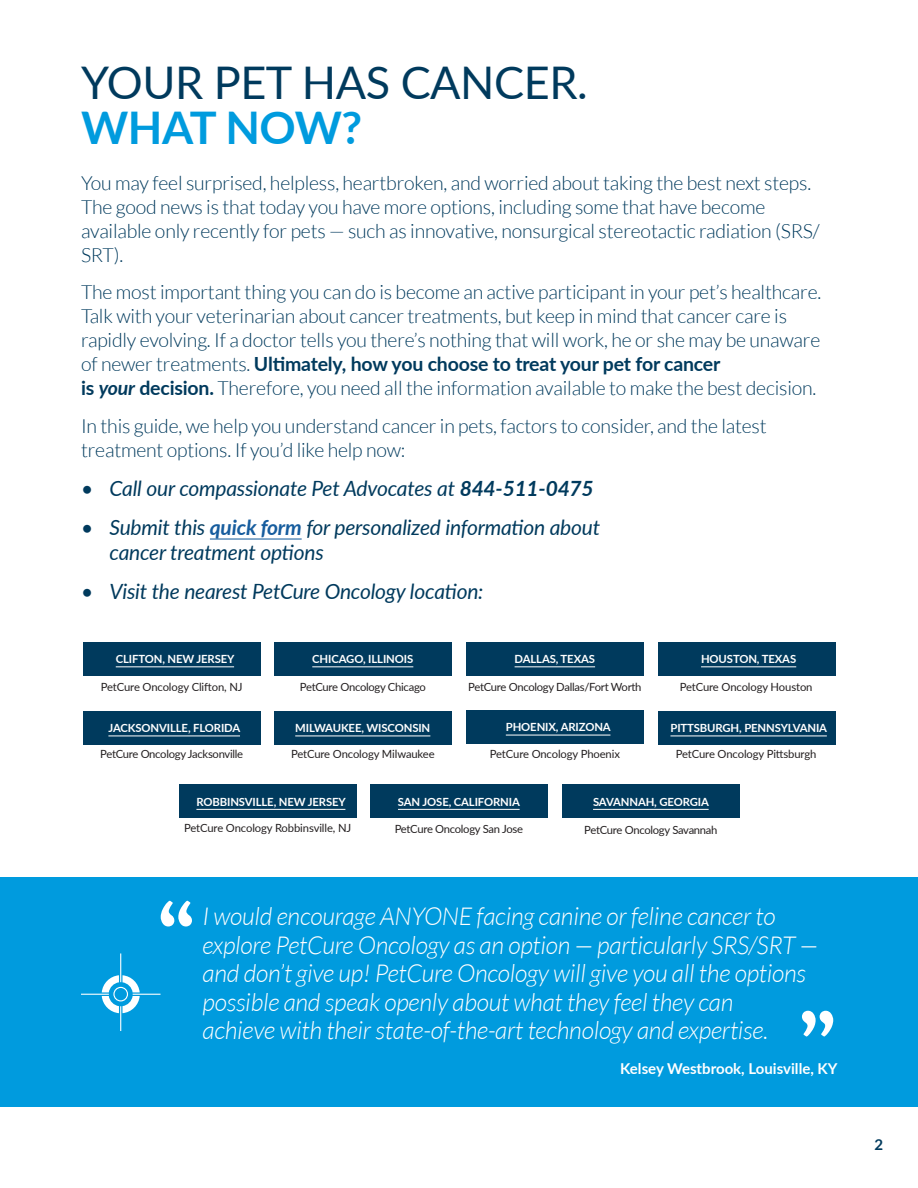
<style>
.page{position:relative;width:918px;height:1188px;background:#fff}
.page>*{position:absolute;margin:0;border:0;box-sizing:border-box;transform-origin:0 0}
.t1{font:condensed 81px "Bernard";color:#fff}
.t2{font:45px/45px "Lato";letter-spacing:-.01em;color:#003a5d}
.t3{font:italic 300 24.75px/28.5px "Lato";letter-spacing:-.01em;color:#fff}
.t4{font:italic 21px/25.5px "Lato";letter-spacing:-.01em;color:#003a5d}
.t5{font:300 19.5px/24px "Lato";letter-spacing:-.01em;color:#003a5d}
.t6{font:700 15px "Lato";color:#fff}
.t7{font:700 15px "Lato";color:#003a5d}
.t8{font:11.25px "Lato";letter-spacing:-.025em;color:#231f20}
.t9{font:700 11.25px "Lato";letter-spacing:-.01em;color:#fff}
.s1{font-weight:700;color:#009bde}
.s2{font-weight:700}
.s3{font-weight:700;font-style:italic}
.s4{font-weight:700;color:#175d9e}
</style>
<div class="page">
<hr style="left:210px;top:538px;width:92px;height:2px;background:#175d9e">
<div style="left:274px;top:711px;width:178px;height:33px;background:#003a5d"></div>
<hr style="left:295px;top:736px;width:135px;height:1px;background:#fff">
<div style="left:83px;top:642px;width:178px;height:33px;background:#003a5d"></div>
<hr style="left:116px;top:666px;width:118px;height:1px;background:#fff">
<div style="left:370px;top:784px;width:178px;height:34px;background:#003a5d"></div>
<hr style="left:398px;top:809px;width:122px;height:1px;background:#fff">
<div style="left:562px;top:784px;width:178px;height:34px;background:#003a5d"></div>
<hr style="left:593px;top:809px;width:116px;height:1px;background:#fff">
<div style="left:466px;top:642px;width:178px;height:33px;background:#003a5d"></div>
<hr style="left:515px;top:666px;width:80px;height:1px;background:#fff">
<div style="left:274px;top:642px;width:178px;height:33px;background:#003a5d"></div>
<hr style="left:312px;top:666px;width:101px;height:1px;background:#fff">
<div style="left:466px;top:710px;width:178px;height:34px;background:#003a5d"></div>
<hr style="left:506px;top:735px;width:104px;height:1px;background:#fff">
<div style="left:658px;top:711px;width:178px;height:33px;background:#003a5d"></div>
<hr style="left:670px;top:736px;width:157px;height:1px;background:#fff">
<div style="left:83px;top:711px;width:178px;height:33px;background:#003a5d"></div>
<hr style="left:108px;top:736px;width:132px;height:1px;background:#fff">
<div style="left:0;top:878px;width:918px;height:229px;background:#009bde"></div>
<svg style="left:81px;top:953px;width:80px;height:78px"></svg>
<div style="left:658px;top:642px;width:178px;height:33px;background:#003a5d"></div>
<hr style="left:701px;top:666px;width:95px;height:1px;background:#fff">
<div style="left:179px;top:784px;width:178px;height:34px;background:#003a5d"></div>
<hr style="left:196px;top:809px;width:149px;height:1px;background:#fff">
<p class="t2" style="left:81px;top:58px;width:508px">YOUR PET HAS CANCER.<br><span class="s1">WHAT NOW?</span></p>
<p class="t5" style="left:81px;top:171px;width:740px">You may feel surprised, helpless, heartbroken, and worried about taking the best next steps.<br>The good news is that today you have more options, including some that have become available only recently for pets — such as innovative, nonsurgical stereotactic radiation (SRS/ SRT).</p>
<p class="t5" style="left:81px;top:280px;width:742px">The most important thing you can do is become an active participant in your pet’s healthcare.<br>Talk with your veterinarian about cancer treatments, but keep in mind that cancer care is rapidly evolving. If a doctor tells you there’s nothing that will work, he or she may be unaware of newer treatments. <span class="s2">Ultimately, how you choose to treat your pet for cancer<br>is</span> <span class="s3">your</span> <span class="s2">decision.</span> Therefore, you need all the information available to make the best decision.</p>
<p class="t5" style="left:81px;top:414px;width:687px">In this guide, we help you understand cancer in pets, factors to consider, and the latest treatment options. If you’d like help now:</p>
<p class="t4" style="left:81px;top:475px;width:514px">• Call our compassionate Pet Advocates at <span class="s2">844-511-0475</span></p>
<p class="t4" style="left:110px;top:514px;width:492px;text-indent:-28px">• Submit this <span class="s4">quick form</span> for personalized information about cancer treatment options</p>
<p class="t4" style="left:81px;top:578px;width:404px">• Visit the nearest PetCure Oncology location:</p>
<p class="t9" style="left:116px;top:651px;width:120px">CLIFTON, NEW JERSEY</p>
<p class="t8" style="left:101px;top:678px;width:143px">PetCure Oncology Clifton, NJ</p>
<p class="t9" style="left:312px;top:651px;width:102px">CHICAGO, ILLINOIS</p>
<p class="t8" style="left:300px;top:678px;width:127px">PetCure Oncology Chicago</p>
<p class="t9" style="left:515px;top:651px;width:82px">DALLAS, TEXAS</p>
<p class="t8" style="left:468px;top:678px;width:175px">PetCure Oncology Dallas/Fort Worth</p>
<p class="t9" style="left:701px;top:651px;width:97px">HOUSTON, TEXAS</p>
<p class="t8" style="left:680px;top:678px;width:134px">PetCure Oncology Houston</p>
<p class="t9" style="left:108px;top:720px;width:133px">JACKSONVILLE, FLORIDA</p>
<p class="t8" style="left:100px;top:746px;width:145px">PetCure Oncology Jacksonville</p>
<p class="t9" style="left:295px;top:720px;width:137px">MILWAUKEE, WISCONSIN</p>
<p class="t8" style="left:291px;top:746px;width:145px">PetCure Oncology Milwaukee</p>
<p class="t9" style="left:506px;top:719px;width:106px">PHOENIX, ARIZONA</p>
<p class="t8" style="left:490px;top:746px;width:132px">PetCure Oncology Phoenix</p>
<p class="t9" style="left:670px;top:720px;width:158px">PITTSBURGH, PENNSYLVANIA</p>
<p class="t8" style="left:676px;top:746px;width:142px">PetCure Oncology Pittsburgh</p>
<p class="t9" style="left:196px;top:793px;width:151px">ROBBINSVILLE, NEW JERSEY</p>
<p class="t8" style="left:184px;top:820px;width:169px">PetCure Oncology Robbinsville, NJ</p>
<p class="t9" style="left:398px;top:793px;width:123px">SAN JOSE, CALIFORNIA</p>
<p class="t8" style="left:395px;top:821px;width:130px">PetCure Oncology San Jose</p>
<p class="t9" style="left:593px;top:793px;width:117px">SAVANNAH, GEORGIA</p>
<p class="t8" style="left:584px;top:822px;width:135px">PetCure Oncology Savannah</p>
<p class="t1" style="left:157px;top:887px;width:40px">“</p>
<p class="t3" style="left:202px;top:903px;width:617px">I would encourage ANYONE facing canine or feline cancer to explore PetCure Oncology as an option — particularly SRS/SRT — and don’t give up! PetCure Oncology will give you all the options possible and speak openly about what they feel they can<br>achieve with their state-of-the-art technology and expertise.</p>
<p class="t6" style="left:620px;top:1057px;width:219px">Kelsey Westbrook, Louisville, KY</p>
<p class="t1" style="left:798px;top:997px;width:40px">”</p>
<p class="t7" style="left:874px;top:1134px;width:10px">2</p>
</div>
